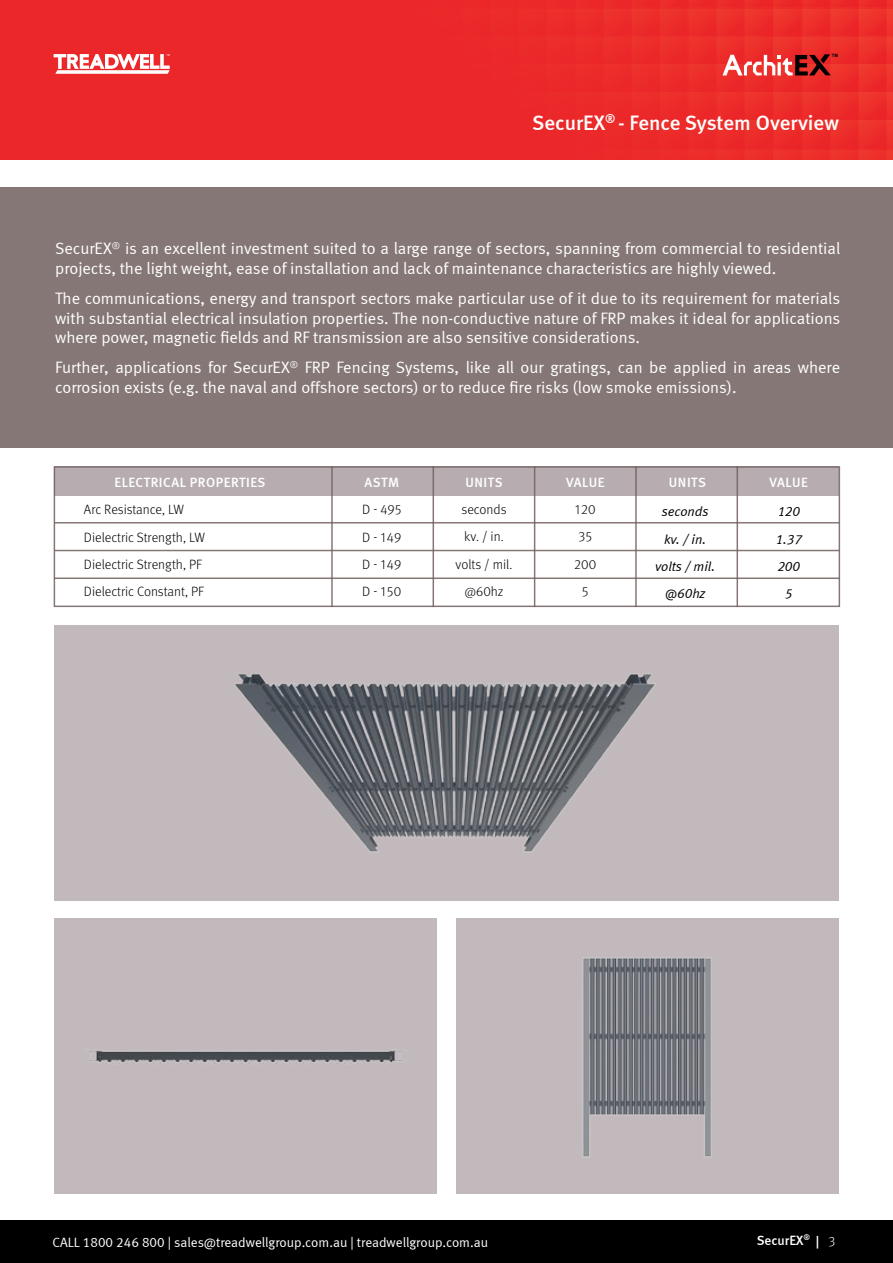
<style>
.page{position:relative;width:893px;height:1263px;background:#fff}
.page>*{position:absolute;margin:0;border:0;box-sizing:border-box;transform-origin:0 0}
.t1{font:500 21px "Meta";color:#fff}
.t2{font:16.5px/19.8px "Meta Normal LF";color:#fff}
.t3{font:300 13.5px/27.5px "Meta OT";color:#000;text-align:center}
.t4{font:13.5px "Meta Normal LF";color:#fff}
.t5{font:500 13.5px "Meta";letter-spacing:.04em;color:#fff}
.t6{font:italic 13.5px/27.5px "Meta Normal LF";color:#000;text-align:center}
.t7{font:500 13.5px "Meta";color:#fff}
.t8{font:700 4.5px "Arial";color:#000}
.s1{font-family:"Meta OT";font-weight:300}
</style>
<div class="page">
<div style="left:0;top:1220px;width:893px;height:43px;background:#000"></div>
<svg style="left:0;top:0;width:893px;height:160px;background:#eb2b2c"></svg>
<div style="left:0;top:188px;width:893px;height:260px;background:#857776"></div>
<div style="left:54px;top:466px;width:785px;height:30px;background:#b7adb0"></div>
<div style="left:54px;top:466px;width:786px;height:141px;border:2px solid #705f5e"></div>
<hr style="left:54px;top:522px;width:785px;height:1px;background:#705f5e">
<hr style="left:54px;top:550px;width:785px;height:1px;background:#705f5e">
<hr style="left:54px;top:577px;width:785px;height:2px;background:#705f5e">
<hr style="left:331px;top:466px;width:2px;height:141px;background:#705f5e">
<hr style="left:433px;top:466px;width:1px;height:141px;background:#705f5e">
<hr style="left:534px;top:466px;width:1px;height:141px;background:#705f5e">
<hr style="left:635px;top:466px;width:2px;height:141px;background:#705f5e">
<hr style="left:736px;top:466px;width:2px;height:141px;background:#705f5e">
<div style="left:54px;top:625px;width:785px;height:276px;background:#c2b9bc"></div>
<img style="left:235px;top:674px;width:420px;height:178px">
<div style="left:54px;top:918px;width:382px;height:276px;background:#c2b9bc"></div>
<img style="left:87px;top:1051px;width:317px;height:13px">
<div style="left:456px;top:918px;width:382px;height:276px;background:#c2b9bc"></div>
<img style="left:583px;top:958px;width:129px;height:199px">
<p class="t8" style="left:832px;top:53px;width:8px">TM</p>
<p class="t1" style="left:532px;top:111px;width:308px">SecurEX<sup>®</sup> - Fence System Overview</p>
<p class="t2" style="left:55px;top:238px;width:787px">SecurEX<sup>®</sup> is an excellent investment suited to a large range of sectors, spanning from commercial to residential projects, the light weight, ease of installation and lack of maintenance characteristics are highly viewed.</p>
<p class="t2" style="left:55px;top:288px;width:787px;text-align:justify">The communications, energy and transport sectors make particular use of it due to its requirement for materials with substantial electrical insulation properties. The non-conductive nature of FRP makes it ideal for applications where power, magnetic fields and RF transmission are also sensitive considerations.</p>
<p class="t2" style="left:55px;top:358px;width:786px">Further, applications for SecurEX<sup>®</sup> FRP Fencing Systems, like all our gratings, can be applied in areas where corrosion exists (e.g. the naval and offshore sectors) or to reduce fire risks (low smoke emissions).</p>
<p class="t5" style="left:114px;top:475px;width:153px">ELECTRICAL PROPERTIES</p>
<p class="t5" style="left:365px;top:475px;width:36px">ASTM</p>
<p class="t5" style="left:466px;top:475px;width:39px">UNITS</p>
<p class="t5" style="left:566px;top:475px;width:40px">VALUE</p>
<p class="t5" style="left:669px;top:475px;width:39px">UNITS</p>
<p class="t5" style="left:770px;top:475px;width:40px">VALUE</p>
<p class="t3" style="left:84px;top:496px;width:122px;text-align:left">Arc Resistance, LW<br>Dielectric Strength, LW<br>Dielectric Strength, PF<br>Dielectric Constant, PF</p>
<p class="t3" style="left:362px;top:496px;width:41px;text-align:justify">D - 495<br>D - 149<br>D - 149<br>D - 150</p>
<p class="t3" style="left:456px;top:496px;width:58px">seconds kv. / in. volts / mil. @60hz</p>
<p class="t6" style="left:655px;top:498px;width:61px">seconds kv. / in. volts / mil. @60hz</p>
<p class="t3" style="left:574px;top:496px;width:23px">120<br>35<br>200<br>5</p>
<p class="t6" style="left:775px;top:498px;width:28px">120<br>1.37<br>200<br>5</p>
<p class="t4" style="left:52px;top:1235px;width:437px">CALL 1800 246 800 | sales@treadwellgroup.com.au | treadwellgroup.com.au</p>
<p class="t7" style="left:757px;top:1232px;width:80px">SecurEX<sup>®</sup> | <span class="s1">3</span></p>
</div>
